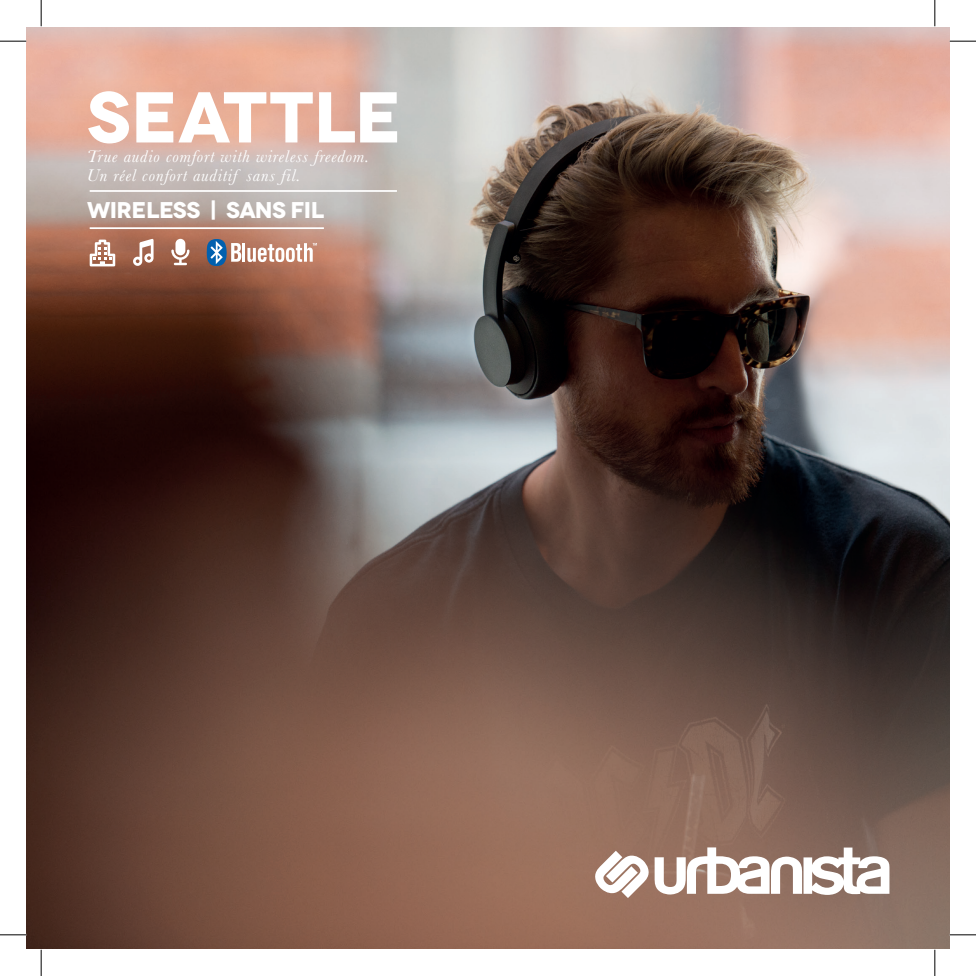
<style>
.page{position:relative;width:976px;height:976px;background:#fff}
.page>*{position:absolute;margin:0;border:0;box-sizing:border-box;transform-origin:0 0}
.t1{font:700 71.75px "Novecentowide";color:#fff}
.t2{font:700 22.75px "Novecentowide";letter-spacing:-.025em;color:#fff}
.t3{font:italic 17.5px/19.2px "Baskerville";letter-spacing:.05em;color:#fff}
</style>
<div class="page">
<img style="left:26px;top:27px;width:923px;height:921px">
<svg style="left:593px;top:847px;width:296px;height:50px"></svg>
<hr style="left:90px;top:227px;width:234px;height:2px;background:#fff">
<hr style="left:90px;top:190px;width:307px;height:2px;background:#fff">
<svg style="left:90px;top:239px;width:25px;height:27px"></svg>
<svg style="left:171px;top:239px;width:18px;height:26px"></svg>
<svg style="left:133px;top:239px;width:20px;height:27px"></svg>
<hr style="left:242px;top:243px;width:3px;height:18px;background:#fff">
<svg style="left:247px;top:243px;width:70px;height:19px"></svg>
<svg style="left:207px;top:239px;width:34px;height:27px"></svg>
<svg style="left:0;top:41px;width:26px;height:1px"></svg>
<svg style="left:949px;top:41px;width:26px;height:1px"></svg>
<svg style="left:0;top:934px;width:26px;height:1px"></svg>
<svg style="left:949px;top:934px;width:26px;height:1px"></svg>
<svg style="left:41px;top:0;width:1px;height:26px"></svg>
<svg style="left:41px;top:949px;width:1px;height:26px"></svg>
<svg style="left:934px;top:0;width:1px;height:26px"></svg>
<svg style="left:934px;top:949px;width:1px;height:26px"></svg>
<h1 class="t1" style="left:87px;top:72px;width:317px">SEATTLE</h1>
<p class="t3" style="left:87px;top:146px;width:284px">True audio comfort with wireless freedom.<br>Un réel confort auditif sans fil.</p>
<h2 class="t2" style="left:87px;top:195px;width:239px">WIRELESS | SANS FIL</h2>
</div>
